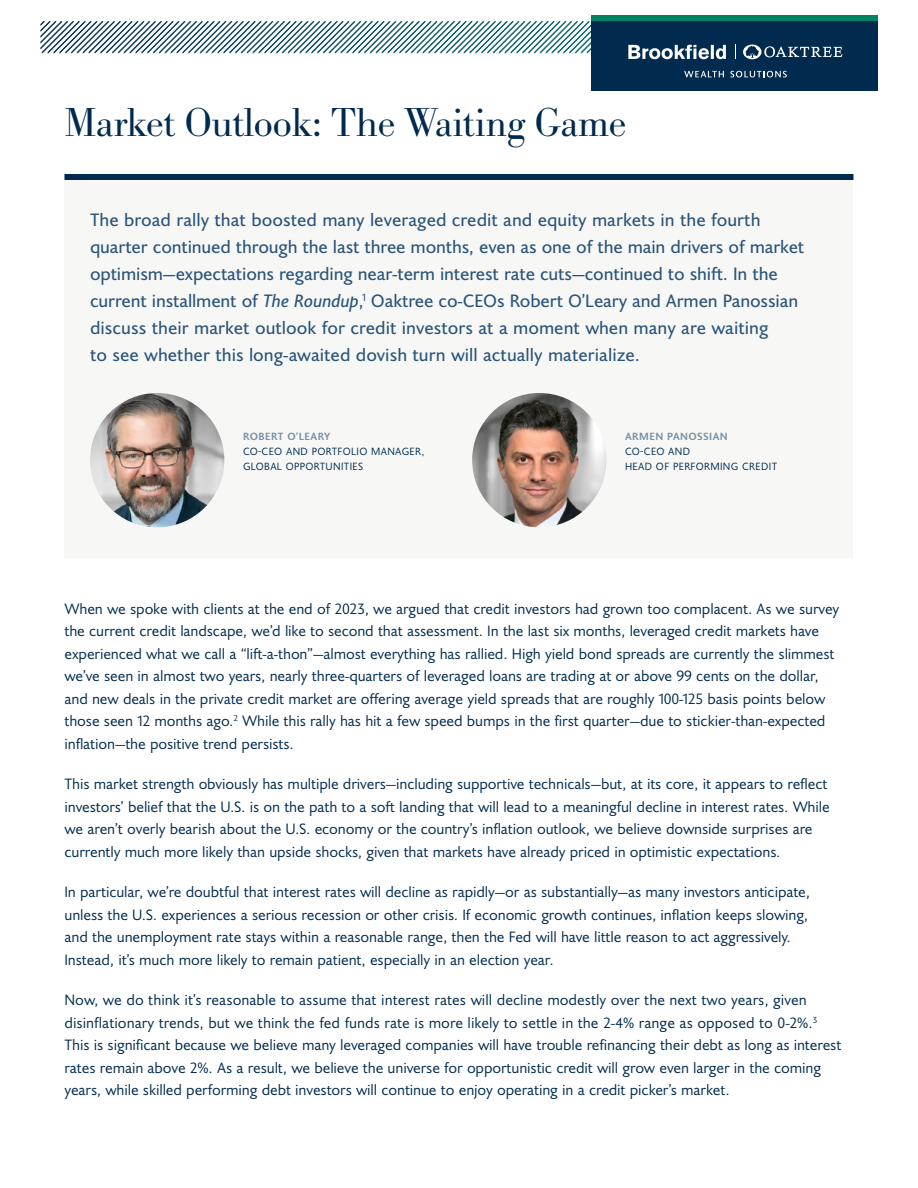
<style>
.page{position:relative;width:918px;height:1188px;background:#fff}
.page>*{position:absolute;margin:0;border:0;box-sizing:border-box;transform-origin:0 0}
.t1{font:300 42px "Bodoni URW";letter-spacing:-.015em;color:#002a4e}
.t2{font:18px/27px "Joanna Sans Nova";letter-spacing:-.01em;color:#2b5479}
.t3{font:15px/22.5px "Joanna Sans Nova";letter-spacing:-.01em;color:#002a4e}
.t4{font:10.5px/15px "Joanna Sans Nova";letter-spacing:.03em;color:#002a4e}
.t5{font:700 10.5px "Joanna Sans Nova";letter-spacing:.04em;color:#7a91a3}
.s1{font-style:italic}
</style>
<div class="page">
<div style="left:64px;top:177px;width:790px;height:381px;background:#f7f8f6"></div>
<div style="left:64px;top:174px;width:790px;height:6px;background:#002a4e"></div>
<img style="left:90px;top:393px;width:134px;height:134px;border-radius:67px">
<img style="left:472px;top:393px;width:134px;height:134px;border-radius:67px">
<div style="left:591px;top:15px;width:287px;height:7px;background:#008265"></div>
<div style="left:591px;top:22px;width:287px;height:69px;background:#002a4e"></div>
<svg style="left:40px;top:21px;width:838px;height:39px"></svg>
<svg style="left:684px;top:71px;width:40px;height:6px"></svg>
<svg style="left:730px;top:71px;width:57px;height:6px"></svg>
<h1 class="t1" style="left:64px;top:98px;width:564px">Market Outlook: The Waiting Game</h1>
<p class="t2" style="left:90px;top:206px;width:716px">The broad rally that boosted many leveraged credit and equity markets in the fourth quarter continued through the last three months, even as one of the main drivers of market optimism—expectations regarding near-term interest rate cuts—continued to shift. In the current installment of <span class="s1">The Roundup</span>,<sup>1</sup> Oaktree co-CEOs Robert O’Leary and Armen Panossian discuss their market outlook for credit investors at a moment when many are waiting<br>to see whether this long-awaited dovish turn will actually materialize.</p>
<p class="t5" style="left:243px;top:429px;width:89px">ROBERT O’LEARY</p>
<p class="t4" style="left:243px;top:444px;width:183px">CO-CEO AND PORTFOLIO MANAGER,<br>GLOBAL OPPORTUNITIES</p>
<p class="t5" style="left:625px;top:429px;width:104px">ARMEN PANOSSIAN</p>
<p class="t4" style="left:625px;top:444px;width:154px">CO-CEO AND<br>HEAD OF PERFORMING CREDIT</p>
<p class="t3" style="left:64px;top:597px;width:776px">When we spoke with clients at the end of 2023, we argued that credit investors had grown too complacent. As we survey the current credit landscape, we’d like to second that assessment. In the last six months, leveraged credit markets have experienced what we call a “lift-a-thon”—almost everything has rallied. High yield bond spreads are currently the slimmest we’ve seen in almost two years, nearly three-quarters of leveraged loans are trading at or above 99 cents on the dollar, and new deals in the private credit market are offering average yield spreads that are roughly 100-125 basis points below those seen 12 months ago.<sup>2</sup> While this rally has hit a few speed bumps in the first quarter—due to stickier-than-expected inflation—the positive trend persists.</p>
<p class="t3" style="left:65px;top:772px;width:767px">This market strength obviously has multiple drivers—including supportive technicals—but, at its core, it appears to reflect investors’ belief that the U.S. is on the path to a soft landing that will lead to a meaningful decline in interest rates. While we aren’t overly bearish about the U.S. economy or the country’s inflation outlook, we believe downside surprises are currently much more likely than upside shocks, given that markets have already priced in optimistic expectations.</p>
<p class="t3" style="left:65px;top:880px;width:747px">In particular, we’re doubtful that interest rates will decline as rapidly—or as substantially—as many investors anticipate, unless the U.S. experiences a serious recession or other crisis. If economic growth continues, inflation keeps slowing, and the unemployment rate stays within a reasonable range, then the Fed will have little reason to act aggressively.<br>Instead, it’s much more likely to remain patient, especially in an election year.</p>
<p class="t3" style="left:65px;top:988px;width:778px">Now, we do think it’s reasonable to assume that interest rates will decline modestly over the next two years, given disinflationary trends, but we think the fed funds rate is more likely to settle in the 2-4% range as opposed to 0-2%.<sup>3<br></sup>This is significant because we believe many leveraged companies will have trouble refinancing their debt as long as interest rates remain above 2%. As a result, we believe the universe for opportunistic credit will grow even larger in the coming years, while skilled performing debt investors will continue to enjoy operating in a credit picker’s market.</p>
</div>
